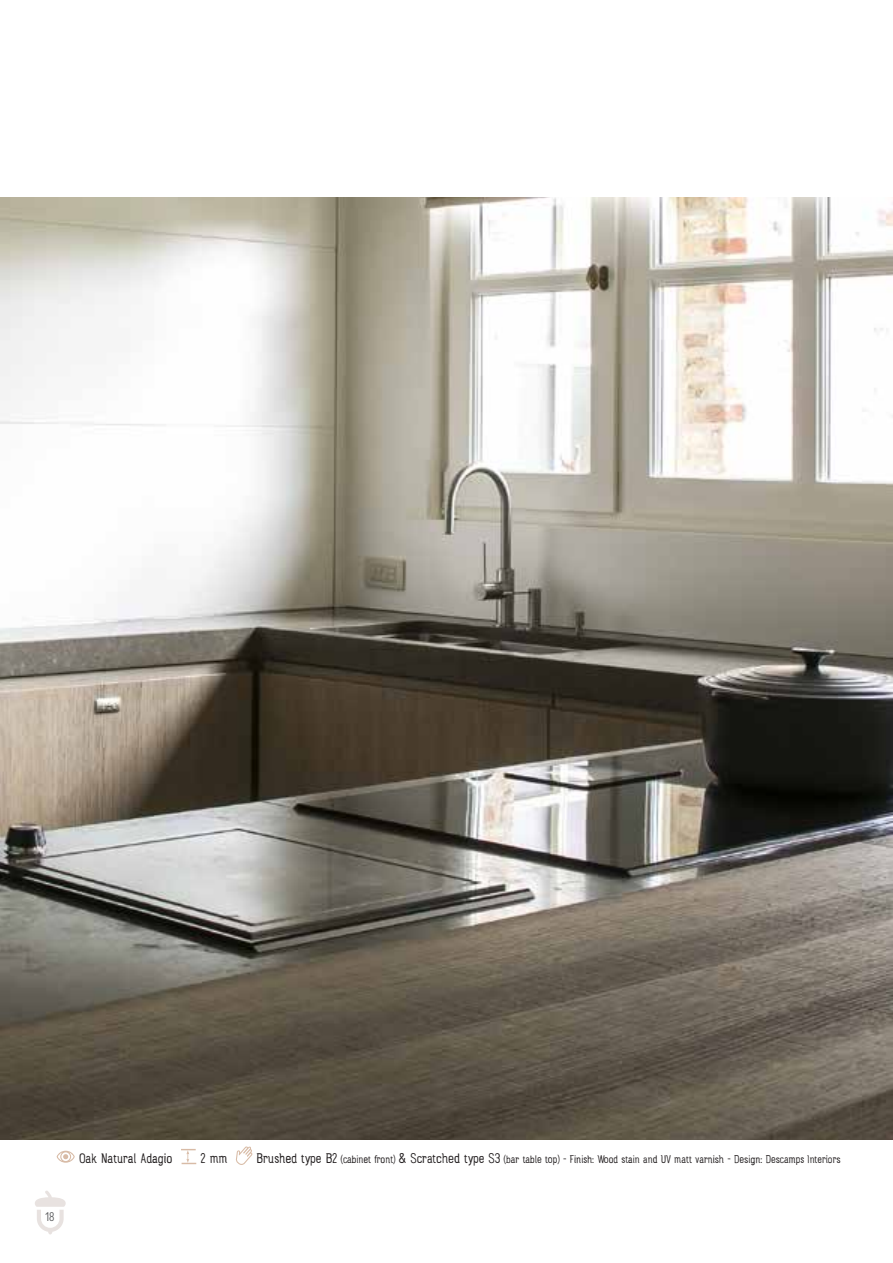
<style>
.page{position:relative;width:893px;height:1263px;background:#fff}
.page>*{position:absolute;margin:0;border:0;box-sizing:border-box;transform-origin:0 0}
.t1{font:15px "Rainier North 300";color:#231f20}
.t2{font:12px "Rainier North 300";color:#231f20}
.t3{font:ultra-condensed 11.85px "Bw Modelica";color:#57585a}
.s1{font-size:15px}
</style>
<div class="page">
<img style="left:0;top:198px;width:893px;height:942px">
<svg style="left:57px;top:1151px;width:18px;height:12px"></svg>
<svg style="left:181px;top:1149px;width:15px;height:15px"></svg>
<svg style="left:236px;top:1146px;width:16px;height:19px"></svg>
<svg style="left:35px;top:1191px;width:31px;height:43px"></svg>
<p class="t3" style="left:46px;top:1208px;width:11px">18</p>
<p class="t1" style="left:79px;top:1149px;width:95px">Oak Natural Adagio</p>
<p class="t1" style="left:200px;top:1149px;width:28px">2 mm</p>
<p class="t2" style="left:257px;top:1152px;width:585px"><span class="s1">Brushed type B2</span> (cabinet front) <span class="s1">&amp; Scratched type S3</span> (bar table top) - Finish: Wood stain and UV matt varnish - Design: Descamps Interiors</p>
</div>
